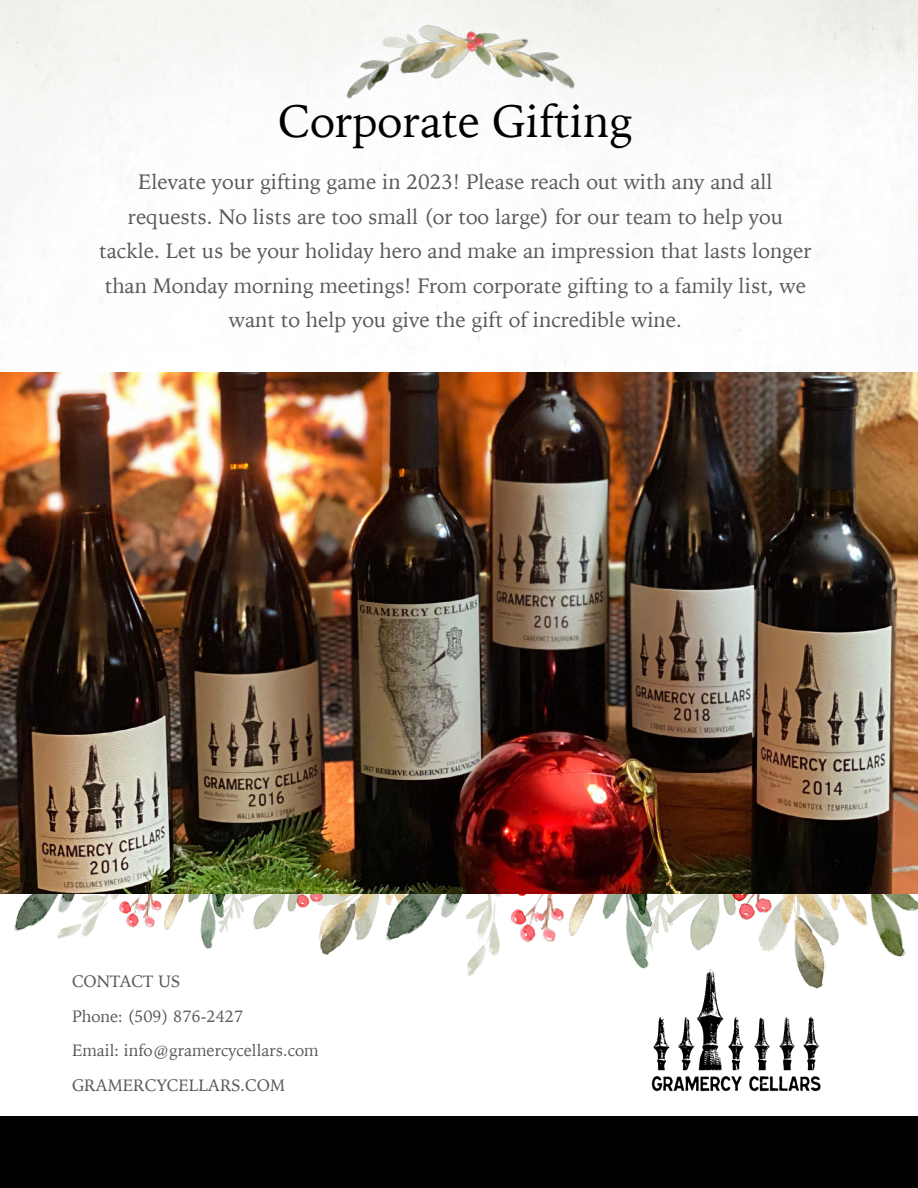
<style>
.page{position:relative;width:918px;height:1188px;background:#fff}
.page>*{position:absolute;margin:0;border:0;box-sizing:border-box;transform-origin:0 0}
.t1{font:45px "Iowan Old Style";color:#000}
.Highlight_text_grey{font:21px/34.5px "Iowan Old Style";color:#58595b;text-align:center}
.Copy{font:16.5px "Iowan Old Style";color:#58595b}
</style>
<div class="page">
<img style="left:651px;top:1001px;width:170px;height:91px">
<img style="left:0;top:893px;width:371px;height:62px">
<img style="left:371px;top:893px;width:547px;height:108px">
<img style="left:0;top:0;width:918px;height:373px">
<img style="left:332px;top:0;width:253px;height:213px">
<img style="left:0;top:373px;width:918px;height:520px">
<div style="left:0;top:1116px;width:918px;height:72px;background:#000"></div>
<p class="t1" style="left:278px;top:81px;width:356px">Corporate Gifting</p>
<p class="Highlight_text_grey" style="left:99px;top:164px;width:714px">Elevate your gifting game in 2023! Please reach out with any and all requests. No lists are too small (or too large) for our team to help you tackle. Let us be your holiday hero and make an impression that lasts longer than Monday morning meetings! From corporate gifting to a family list, we want to help you give the gift of incredible wine.</p>
<p class="Copy" style="left:72px;top:966px;width:110px">CONTACT US</p>
<p class="Copy" style="left:72px;top:1001px;width:173px">Phone: (509) 876-2427</p>
<p class="Copy" style="left:72px;top:1035px;width:248px">Email: info@gramercycellars.com</p>
<p class="Copy" style="left:72px;top:1070px;width:215px">GRAMERCYCELLARS.COM</p>
</div>
